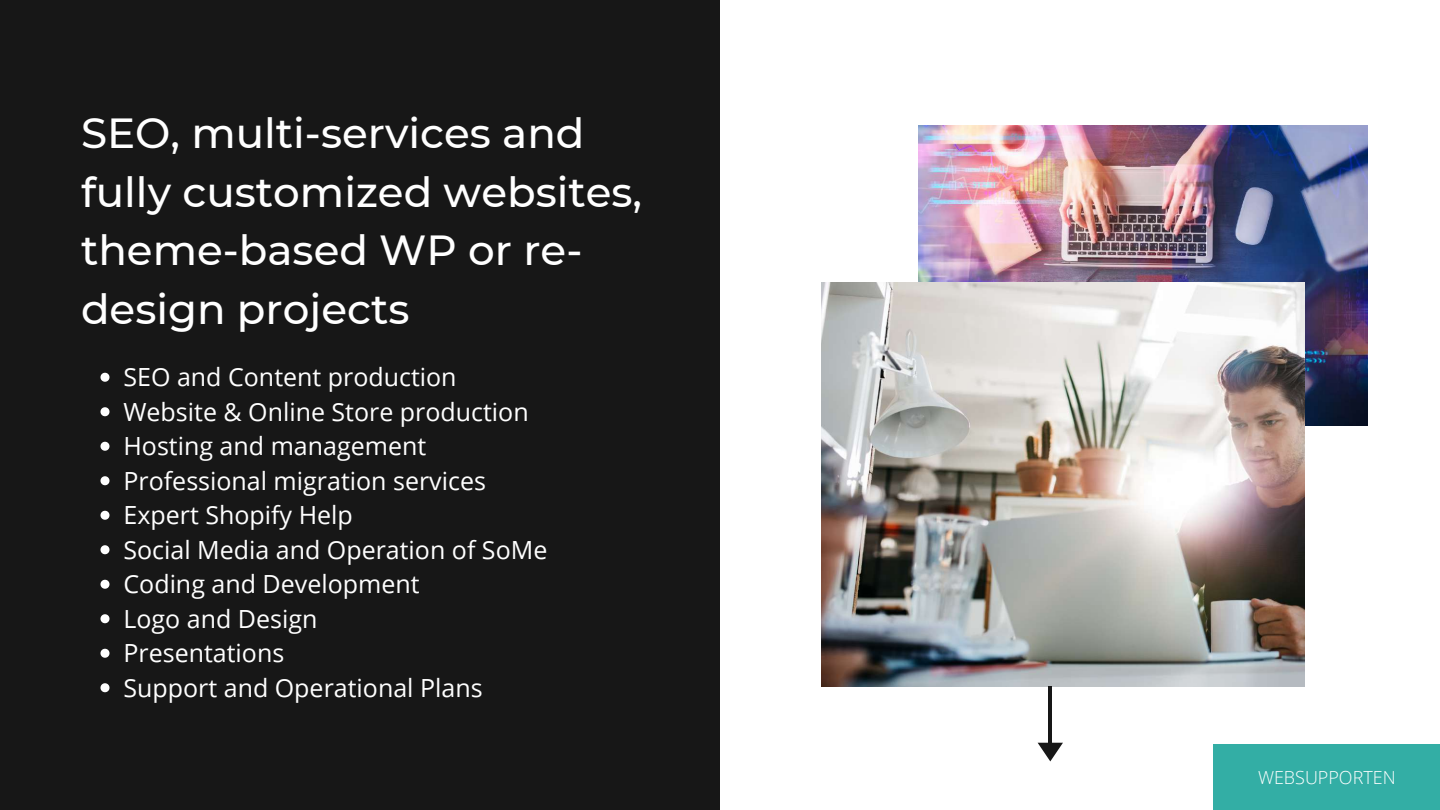
<style>
.page{position:relative;width:1440px;height:810px;background:#fff}
.page>*{position:absolute;margin:0;border:0;box-sizing:border-box;transform-origin:0 0}
.t1{font:500 42px/58.5px "Montserrat";color:#fff}
.t2{font:25px/34.5px "Open Sans";color:#fff}
.t3{font:300 18px "Open Sans";color:#fff}
</style>
<div class="page">
<img style="left:918px;top:126px;width:449px;height:300px">
<img style="left:822px;top:282px;width:483px;height:404px">
<div style="left:0;top:0;width:720px;height:810px;background:#171717"></div>
<svg style="left:100px;top:373px;width:10px;height:9px"></svg>
<svg style="left:100px;top:407px;width:10px;height:9px"></svg>
<svg style="left:100px;top:442px;width:10px;height:9px"></svg>
<svg style="left:100px;top:476px;width:10px;height:9px"></svg>
<svg style="left:100px;top:511px;width:10px;height:9px"></svg>
<svg style="left:100px;top:545px;width:10px;height:9px"></svg>
<svg style="left:100px;top:580px;width:10px;height:9px"></svg>
<svg style="left:100px;top:614px;width:10px;height:9px"></svg>
<svg style="left:100px;top:649px;width:10px;height:9px"></svg>
<svg style="left:100px;top:683px;width:10px;height:9px"></svg>
<div style="left:1214px;top:745px;width:226px;height:65px;background:#33aea5"></div>
<hr style="left:1048px;top:686px;width:4px;height:61px;background:#171717">
<svg style="left:1038px;top:743px;width:25px;height:18px"></svg>
<h1 class="t1" style="left:81px;top:104px;width:563px">SEO, multi-services and fully customized websites, theme-based WP or re&shy;design projects</h1>
<p class="t2" style="left:123px;top:359px;width:425px">SEO and Content production<br>Website &amp; Online Store production<br>Hosting and management<br>Professional migration services<br>Expert Shopify Help<br>Social Media and Operation of SoMe<br>Coding and Development<br>Logo and Design<br>Presentations<br>Support and Operational Plans</p>
<p class="t3" style="left:1258px;top:765px;width:139px">WEBSUPPORTEN</p>
</div>
